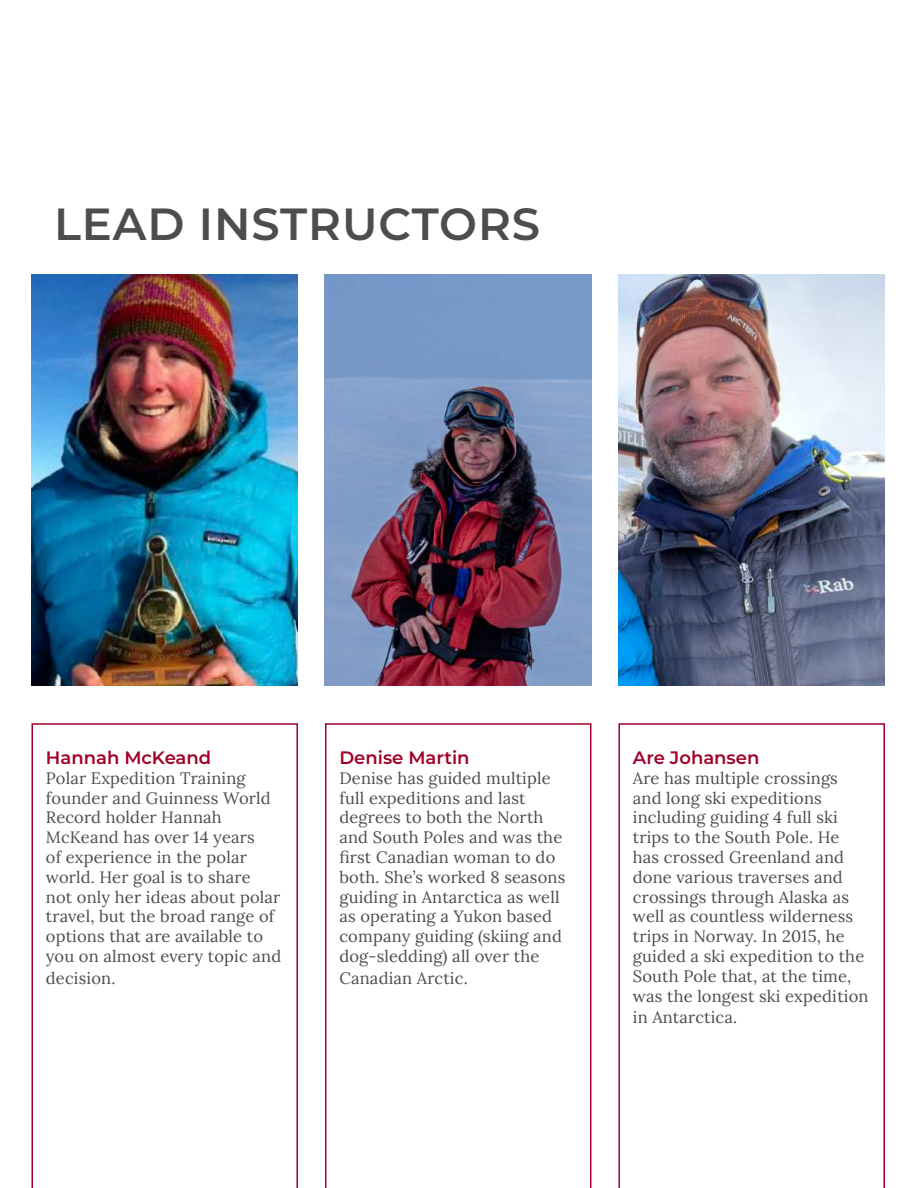
<style>
.page{position:relative;width:918px;height:1188px;background:#fff}
.page>*{position:absolute;margin:0;border:0;box-sizing:border-box;transform-origin:0 0}
.t1{font:600 45px "Montserrat";letter-spacing:.02em;color:#4d4d4f}
.t2{font:600 18px "Montserrat";color:#a10029}
.t3{font:16.5px/19.8px "Lora";letter-spacing:.01em;color:#4d4d4f}
</style>
<div class="page">
<img style="left:32px;top:275px;width:266px;height:411px">
<img style="left:325px;top:275px;width:266px;height:410px">
<img style="left:618px;top:275px;width:267px;height:411px">
<svg style="left:32px;top:723px;width:266px;height:465px"></svg>
<svg style="left:325px;top:723px;width:266px;height:465px"></svg>
<svg style="left:618px;top:723px;width:267px;height:465px"></svg>
<h1 class="t1" style="left:54px;top:193px;width:488px">LEAD INSTRUCTORS</h1>
<p class="t2" style="left:46px;top:745px;width:167px">Hannah McKeand</p>
<p class="t3" style="left:46px;top:767px;width:237px">Polar Expedition Training founder and Guinness World<br>Record holder Hannah<br>McKeand has over 14 years<br>of experience in the polar world. Her goal is to share<br>not only her ideas about polar travel, but the broad range of options that are available to you on almost every topic and</p>
<p class="t3" style="left:46px;top:967px;width:71px">decision.</p>
<p class="t2" style="left:339px;top:745px;width:132px">Denise Martin</p>
<p class="t3" style="left:339px;top:767px;width:227px">Denise has guided multiple full expeditions and last degrees to both the North and South Poles and was the first Canadian woman to do both. She’s worked 8 seasons guiding in Antarctica as well as operating a Yukon based company guiding (skiing and dog-sledding) all over the</p>
<p class="t3" style="left:339px;top:967px;width:130px">Canadian Arctic.</p>
<p class="t2" style="left:633px;top:745px;width:128px">Are Johansen</p>
<p class="t3" style="left:633px;top:767px;width:237px">Are has multiple crossings and long ski expeditions including guiding 4 full ski trips to the South Pole. He has crossed Greenland and done various traverses and crossings through Alaska as well as countless wilderness trips in Norway. In 2015, he guided a ski expedition to the<br>South Pole that, at the time, was the longest ski expedition</p>
<p class="t3" style="left:633px;top:1006px;width:106px">in Antarctica.</p>
</div>
